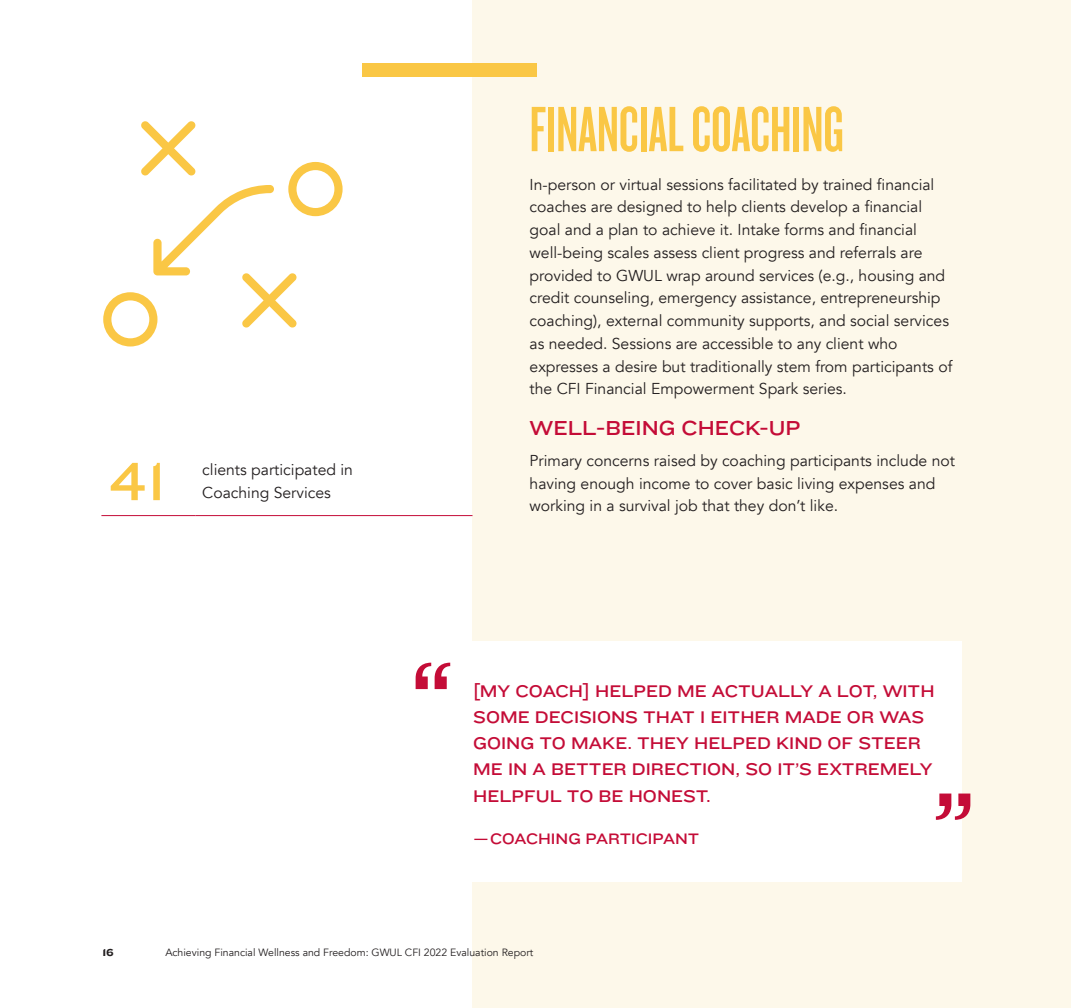
<style>
.page{position:relative;width:1071px;height:1008px;background:#fff}
.page>*{position:absolute;margin:0;border:0;box-sizing:border-box;transform-origin:0 0}
.t1{font:109.2px "Knockout HTF33 Junior Heviwt";color:#c40c37}
.t2{font:66.5px "Knockout HTF47 Bantamweight";color:#fac745}
.Body{font:56px "Knockout HTF33 Junior Heviwt";color:#fac745}
.t3{font:21px "Knockout HTF33 Junior Heviwt";color:#c40c37}
.t4{font:17.5px/26.2px "Knockout HTF33 Junior Heviwt";color:#c40c37}
.Body-2{font:15.75px/22.8px "Avenir";color:#231f20}
.t5{font:15.75px "Knockout HTF33 Junior Heviwt";color:#c40c37}
.Body-3{font:10.5px "Avenir";color:#231f20}
.Body-4{font:10.5px "Knockout HTF53 Heviweight";color:#231f20}
</style>
<div class="page">
<div style="left:472px;top:0;width:599px;height:1008px;background:#fdf8ea"></div>
<div style="left:425px;top:641px;width:536px;height:241px;background:#fff"></div>
<svg style="left:103px;top:121px;width:240px;height:226px"></svg>
<hr style="left:101px;top:515px;width:94px;height:1px;background:#c40c37">
<hr style="left:195px;top:515px;width:277px;height:1px;background:#c40c37">
<div style="left:362px;top:63px;width:175px;height:14px;background:#fac745"></div>
<p class="Body" style="left:108px;top:450px;width:59px">41</p>
<p class="Body-2" style="left:202px;top:458px;width:152px">clients participated in<br>Coaching Services</p>
<h2 class="t2" style="left:530px;top:96px;width:316px">FINANCIAL COACHING</h2>
<p class="Body-2" style="left:530px;top:173px;width:424px">In-person or virtual sessions facilitated by trained financial coaches are designed to help clients develop a financial goal and a plan to achieve it. Intake forms and financial well-being scales assess client progress and referrals are provided to GWUL wrap around services (e.g., housing and credit counseling, emergency assistance, entrepreneurship coaching), external community supports, and social services as needed. Sessions are accessible to any client who expresses a desire but traditionally stem from participants of the CFI Financial Empowerment Spark series.</p>
<h3 class="t3" style="left:530px;top:416px;width:273px">WELL-BEING CHECK-UP</h3>
<p class="Body-2" style="left:530px;top:449px;width:427px">Primary concerns raised by coaching participants include not having enough income to cover basic living expenses and working in a survival job that they don’t like.</p>
<h2 class="t1" style="left:410px;top:639px;width:46px">“</h2>
<h2 class="t4" style="left:473px;top:678px;width:463px">[MY COACH] HELPED ME ACTUALLY A LOT, WITH SOME DECISIONS THAT I EITHER MADE OR WAS GOING TO MAKE. THEY HELPED KIND OF STEER ME IN A BETTER DIRECTION, SO IT’S EXTREMELY HELPFUL TO BE HONEST.</h2>
<h2 class="t5" style="left:473px;top:830px;width:228px">—COACHING PARTICIPANT</h2>
<h2 class="t1" style="left:932px;top:769px;width:46px">”</h2>
<p class="Body-4" style="left:102px;top:946px;width:13px">16</p>
<p class="Body-3" style="left:165px;top:946px;width:370px">Achieving Financial Wellness and Freedom: GWUL CFI 2022 Evaluation Report</p>
</div>
